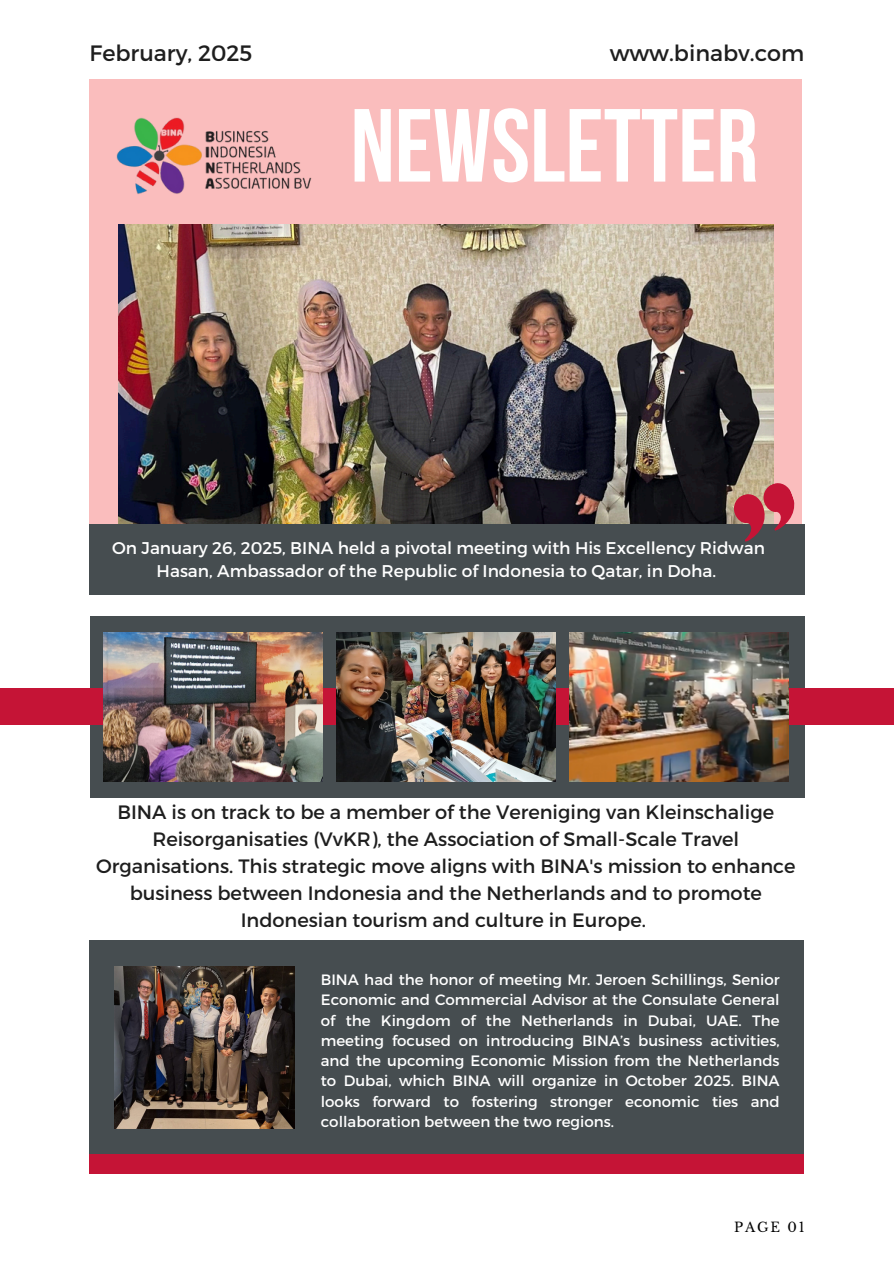
<style>
.page{position:relative;width:894px;height:1264px;background:#fff}
.page>*{position:absolute;margin:0;border:0;box-sizing:border-box;transform-origin:0 0}
.t1{font:103.65px "Bebas Neue Cyrillic";color:#fff}
.t2{font:22.2px "Montserrat";color:#1e1e1e}
.t3{font:19.35px/27px "Montserrat";color:#1e1e1e;text-align:center}
.t4{font:16.95px/23.7px "Montserrat";color:#fff;text-align:center}
.t5{font:15px/20.2px "Montserrat";color:#fff;text-align:justify}
.t6{font:13.2px "Libre Baskerville";letter-spacing:.14em;color:#000}
</style>
<div class="page">
<div style="left:89px;top:79px;width:712px;height:505px;background:#fabdbd"></div>
<img style="left:116px;top:117px;width:196px;height:77px">
<div style="left:90px;top:616px;width:714px;height:181px;background:#464d50"></div>
<div style="left:0;top:689px;width:893px;height:36px;background:#c51436"></div>
<img style="left:104px;top:632px;width:218px;height:149px">
<img style="left:336px;top:632px;width:219px;height:149px">
<img style="left:569px;top:632px;width:218px;height:149px">
<div style="left:89px;top:940px;width:715px;height:214px;background:#464d50"></div>
<div style="left:90px;top:523px;width:714px;height:71px;background:#464d50"></div>
<div style="left:89px;top:1154px;width:715px;height:20px;background:#c51436"></div>
<img style="left:114px;top:966px;width:180px;height:162px">
<img style="left:118px;top:225px;width:655px;height:298px">
<svg style="left:729px;top:479px;width:72px;height:63px"></svg>
<p class="t2" style="left:90px;top:39px;width:164px">February, 2025</p>
<h1 class="t2" style="left:609px;top:39px;width:196px">www.binabv.com</h1>
<p class="t1" style="left:350px;top:104px;width:409px">NEWSLETTER</p>
<h2 class="t4" style="left:112px;top:534px;width:654px">On January 26, 2025, BINA held a pivotal meeting with His Excellency Ridwan<br>Hasan, Ambassador of the Republic of Indonesia to Qatar, in Doha.</h2>
<p class="t3" style="left:96px;top:798px;width:700px">BINA is on track to be a member of the Vereniging van Kleinschalige Reisorganisaties (VvKR), the Association of Small-Scale Travel Organisations. This strategic move aligns with BINA's mission to enhance business between Indonesia and the Netherlands and to promote Indonesian tourism and culture in Europe.</p>
<h2 class="t5" style="left:321px;top:968px;width:460px">BINA had the honor of meeting Mr. Jeroen Schillings, Senior Economic and Commercial Advisor at the Consulate General of the Kingdom of the Netherlands in Dubai, UAE. The meeting focused on introducing BINA’s business activities, and the upcoming Economic Mission from the Netherlands to Dubai, which BINA will organize in October 2025. BINA looks forward to fostering stronger economic ties and collaboration between the two regions.</h2>
<h4 class="t6" style="left:733px;top:1218px;width:72px">PAGE 01</h4>
</div>
